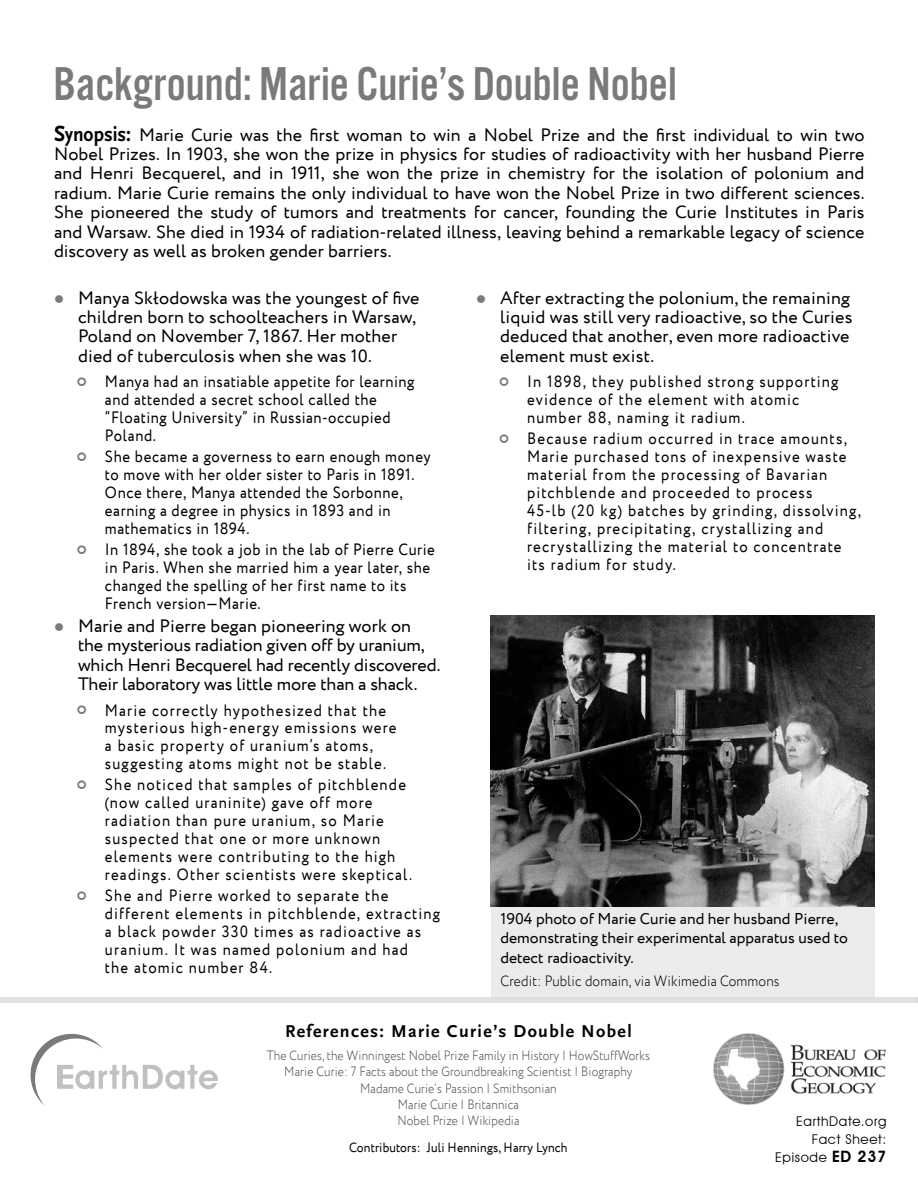
<style>
.page{position:relative;width:918px;height:1188px;background:#fff}
.page>*{position:absolute;margin:0;border:0;box-sizing:border-box;transform-origin:0 0}
.t1{font:49.35px "Alternate Got No 3 D";color:#7a7a7a}
.t2{font:18px/19.5px "Circe";letter-spacing:.01em;color:#000}
.t3{font:700 18px "Scala Sans Pro";letter-spacing:.075em;color:#000}
.t4{font:16.5px/18px "Circe";letter-spacing:.07em;color:#000;scale:.9 1}
.t5{font:16.5px/18px "Circe";letter-spacing:.04em;color:#000;scale:.9 1}
.t6{font:16.5px/18px "Circe";letter-spacing:.035em;color:#000;scale:.9 1}
.t7{font:15.75px/19.5px "Circe";color:#000}
.t8{font:300 15px "Circe";letter-spacing:.01em;color:#000;scale:.9 1}
.t9{font:300 13.5px/16.2px "Circe";letter-spacing:.01em;color:#4b4b4b;text-align:center;scale:.87 1}
.t10{font:13.5px "Circe";letter-spacing:.01em;color:#000;scale:.9 1}
.t11{font:13.5px/18px "Avant Garde IT Cby BT";letter-spacing:.05em;color:#000;text-align:right}
.s1{font-family:"Scala Sans Pro";font-weight:700;font-size:22.95px}
.s2{font-family:"Scala Sans Pro";font-weight:700;font-size:21.3px}
.s3{color:#7a7a7a}
.s4{font-weight:600;font-size:15.75px}
</style>
<div class="page">
<div style="left:491px;top:869px;width:383px;height:130px;background:#ebebeb"></div>
<img style="left:490px;top:616px;width:385px;height:291px">
<img style="left:713px;top:1034px;width:173px;height:71px">
<svg style="left:30px;top:1033px;width:188px;height:72px"></svg>
<div style="left:0;top:998px;width:918px;height:5px;background:#e2e2e2"></div>
<h1 class="t1" style="left:53px;top:58px;width:625px">Background: Marie Curie’s Double Nobel</h1>
<p class="t2" style="left:54px;top:125px;width:812px;text-align:justify"><span class="s1">S</span><span class="s2">ynopsis:</span> Marie Curie was the first woman to win a Nobel Prize and the first individual to win two Nobel Prizes. In 1903, she won the prize in physics for studies of radioactivity with her husband Pierre and Henri Becquerel, and in 1911, she won the prize in chemistry for the isolation of polonium and radium. Marie Curie remains the only individual to have won the Nobel Prize in two different sciences.<br>She pioneered the study of tumors and treatments for cancer, founding the Curie Institutes in Paris and Warsaw. She died in 1934 of radiation-related illness, leaving behind a remarkable legacy of science discovery as well as broken gender barriers.</p>
<p class="t2" style="left:78px;top:288px;width:343px;text-indent:-24px"><span class="s3">●</span> Manya Skłodowska was the youngest of five children born to schoolteachers in Warsaw, Poland on November 7, 1867. Her mother died of tuberculosis when she was 10.</p>
<p class="t5" style="left:105px;top:373px;width:345px">Manya had an insatiable appetite for learning and attended a secret school called the “Floating University” in Russian-occupied Poland.</p>
<p class="t5" style="left:105px;top:448px;width:363px">She became a governess to earn enough money to move with her older sister to Paris in 1891.<br>Once there, Manya attended the Sorbonne, earning a degree in physics in 1893 and in mathematics in 1894.</p>
<p class="t6" style="left:105px;top:541px;width:368px">In 1894, she took a job in the lab of Pierre Curie in Paris. When she married him a year later, she changed the spelling of her first name to its French version—Marie.</p>
<p class="t2" style="left:78px;top:617px;width:364px;text-indent:-24px"><span class="s3">●</span> Marie and Pierre began pioneering work on the mysterious radiation given off by uranium, which Henri Becquerel had recently discovered.<br>Their laboratory was little more than a shack.</p>
<p class="t4" style="left:105px;top:701px;width:326px">Marie correctly hypothesized that the mysterious high-energy emissions were a basic property of uranium’s atoms, suggesting atoms might not be stable.</p>
<p class="t4" style="left:105px;top:776px;width:343px">She noticed that samples of pitchblende (now called uraninite) gave off more radiation than pure uranium, so Marie suspected that one or more unknown elements were contributing to the high readings. Other scientists were skeptical.</p>
<p class="t4" style="left:105px;top:887px;width:374px">She and Pierre worked to separate the different elements in pitchblende, extracting a black powder 330 times as radioactive as uranium. It was named polonium and had<br>the atomic number 84.</p>
<p class="t2" style="left:500px;top:288px;width:354px;text-indent:-24px"><span class="s3">●</span> After extracting the polonium, the remaining liquid was still very radioactive, so the Curies deduced that another, even more radioactive element must exist.</p>
<p class="t4" style="left:527px;top:373px;width:347px">In 1898, they published strong supporting evidence of the element with atomic number 88, naming it radium.</p>
<p class="t4" style="left:527px;top:430px;width:372px">Because radium occurred in trace amounts, Marie purchased tons of inexpensive waste material from the processing of Bavarian pitchblende and proceeded to process<br>45-lb (20 kg) batches by grinding, dissolving, filtering, precipitating, crystallizing and recrystallizing the material to concentrate its radium for study.</p>
<p class="t7" style="left:500px;top:909px;width:349px">1904 photo of Marie Curie and her husband Pierre, demonstrating their experimental apparatus used to detect radioactivity.</p>
<p class="t8" style="left:500px;top:971px;width:312px">Credit: Public domain, via Wikimedia Commons</p>
<p class="t3" style="left:285px;top:1021px;width:348px">References: Marie Curie’s Double Nobel</p>
<p class="t9" style="left:267px;top:1048px;width:442px">The Curies, the Winningest Nobel Prize Family in History | HowStuffWorks Marie Curie: 7 Facts about the Groundbreaking Scientist | Biography Madame Curie’s Passion | Smithsonian<br>Marie Curie | Britannica<br>Nobel Prize | Wikipedia</p>
<p class="t10" style="left:349px;top:1139px;width:244px">Contributors: Juli Hennings, Harry Lynch</p>
<p class="t11" style="left:775px;top:1113px;width:113px">EarthDate.org<br>Fact Sheet:<br>Episode <span class="s4">ED 237</span></p>
</div>
